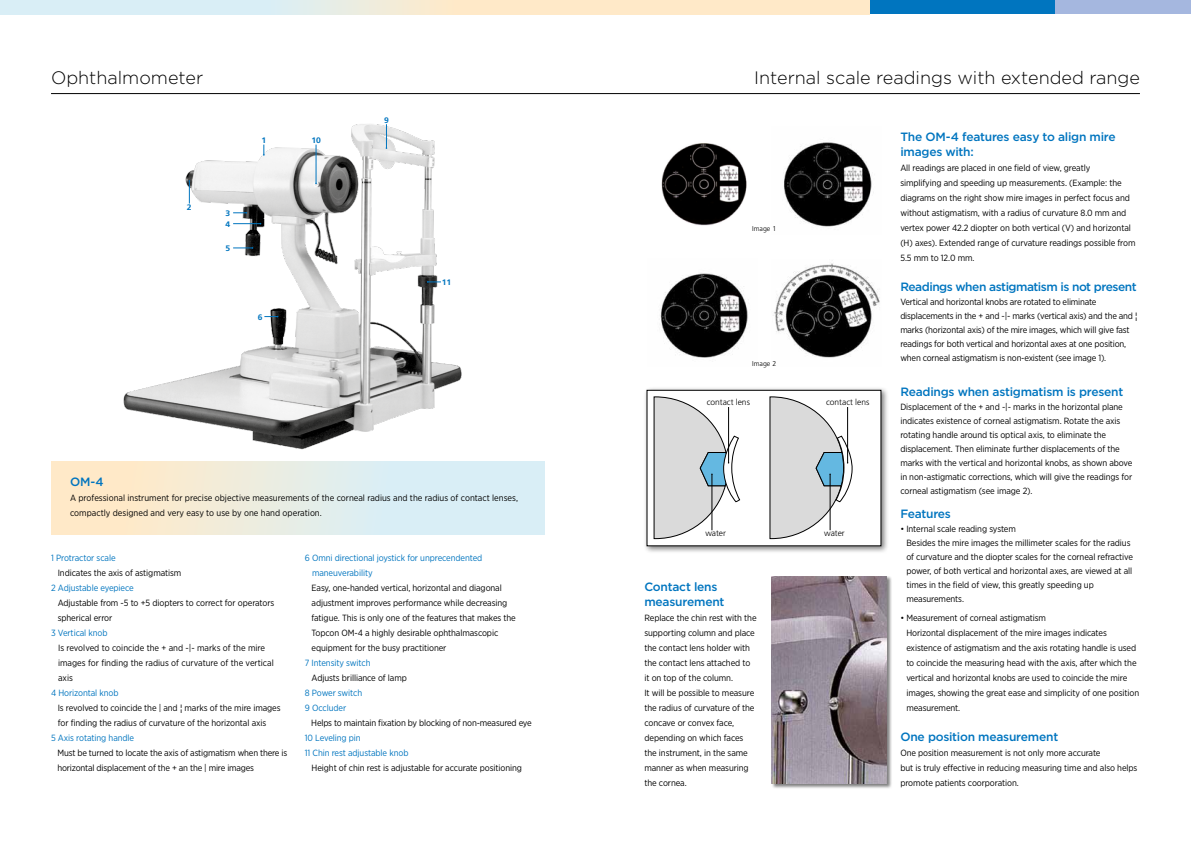
<style>
.page{position:relative;width:1191px;height:842px;background:#fff}
.page>*{position:absolute;margin:0;border:0;box-sizing:border-box;transform-origin:0 0}
.t1{font:300 18px "Gotham";color:#000}
.t2{font:500 12px/15px "Gotham";letter-spacing:-.025em;color:#0075bf}
.t3{font:9px/15px "Gotham Narrow";letter-spacing:-.01em;color:#000}
.t4{font:9px/15px "Gotham Narrow";letter-spacing:-.01em;color:#0075bf}
.t5{font:300 8.5px "Frutiger";color:#000}
.t6{font:700 8px/10.9px "Frutiger";color:#0075bf;scale:1.07 1}
.t7{font:300 7px "Frutiger";color:#000}
.s1{color:#0075bf}
.s2{font-family:"Arial"}
</style>
<div class="page">
<img style="left:123px;top:124px;width:339px;height:326px">
<svg style="left:263px;top:145px;width:2px;height:11px"></svg>
<svg style="left:386px;top:124px;width:1px;height:25px"></svg>
<svg style="left:189px;top:180px;width:1px;height:23px"></svg>
<svg style="left:233px;top:212px;width:14px;height:2px"></svg>
<svg style="left:264px;top:316px;width:14px;height:1px"></svg>
<svg style="left:427px;top:281px;width:14px;height:2px"></svg>
<svg style="left:233px;top:247px;width:20px;height:2px"></svg>
<svg style="left:233px;top:223px;width:28px;height:1px"></svg>
<hr style="left:316px;top:145px;width:1px;height:38px;background:#0075bf">
<div style="left:643px;top:387px;width:245px;height:167px;background:#000;opacity:.5"></div>
<div style="left:647px;top:390px;width:234px;height:156px;background:#fff"></div>
<svg style="left:653px;top:396px;width:87px;height:143px"></svg>
<svg style="left:769px;top:396px;width:84px;height:143px"></svg>
<div style="left:647px;top:390px;width:234px;height:156px;border:1px solid #000"></div>
<img style="left:661px;top:143px;width:86px;height:83px">
<img style="left:784px;top:142px;width:88px;height:85px">
<img style="left:660px;top:273px;width:88px;height:85px">
<img style="left:773px;top:263px;width:107px;height:95px">
<div style="left:771px;top:576px;width:121px;height:213px;background:#000;opacity:.5"></div>
<img style="left:771px;top:576px;width:115px;height:207px">
<div style="left:870px;top:0;width:185px;height:14px;background:#0075bf"></div>
<div style="left:1054px;top:0;width:137px;height:14px;background:#a5b7df"></div>
<svg style="left:0;top:0;width:870px;height:14px"></svg>
<div style="left:51px;top:462px;width:493px;height:72px;background:linear-gradient(to right,#ffe9c5,#d0efff)"></div>
<hr style="left:51px;top:93px;width:1089px;height:1px;background:#000">
<h1 class="t1" style="left:51px;top:66px;width:154px">Ophthalmometer</h1>
<h1 class="t1" style="left:754px;top:66px;width:387px">Internal scale readings with extended range</h1>
<p class="t6" style="left:187px;top:202px;width:6px">2</p>
<p class="t6" style="left:225px;top:207px;width:6px">3<br>4</p>
<p class="t6" style="left:225px;top:243px;width:6px">5</p>
<p class="t6" style="left:261px;top:135px;width:6px">1</p>
<p class="t6" style="left:258px;top:312px;width:6px">6</p>
<p class="t6" style="left:311px;top:135px;width:10px">10</p>
<p class="t6" style="left:384px;top:115px;width:6px">9</p>
<p class="t6" style="left:442px;top:277px;width:10px">11</p>
<h2 class="t2" style="left:70px;top:474px;width:35px">OM-4</h2>
<p class="t3" style="left:70px;top:490px;width:449px">A professional instrument for precise objective measurements of the corneal radius and the radius of contact lenses, compactly designed and very easy to use by one hand operation.</p>
<p class="t4" style="left:51px;top:550px;width:66px">1 Protractor scale</p>
<p class="t3" style="left:58px;top:565px;width:125px">Indicates the axis of astigmatism</p>
<p class="t4" style="left:51px;top:580px;width:84px">2 Adjustable eyepiece</p>
<p class="t3" style="left:58px;top:595px;width:218px">Adjustable from -5 to +5 diopters to correct for operators spherical error</p>
<p class="t4" style="left:51px;top:625px;width:58px">3 Vertical knob</p>
<p class="t3" style="left:58px;top:640px;width:217px">Is revolved to coincide the + and -|- marks of the mire images for finding the radius of curvature of the vertical axis</p>
<p class="t3" style="left:58px;top:685px;width:224px;text-indent:-7px"><span class="s1">4 Horizontal knob<br></span>Is revolved to coincide the | and <span class="s2">¦</span> marks of the mire images for finding the radius of curvature of the horizontal axis</p>
<p class="t4" style="left:51px;top:730px;width:85px">5 Axis rotating handle</p>
<p class="t3" style="left:57px;top:745px;width:231px">Must be turned to locate the axis of astigmatism when there is horizontal displacement of the + an the | mire images</p>
<p class="t4" style="left:312px;top:550px;width:172px;text-indent:-7px">6 Omni directional joystick for unprecendented maneuverability</p>
<p class="t3" style="left:311px;top:580px;width:206px">Easy, one-handed vertical, horizontal and diagonal adjustment improves performance while decreasing fatigue. This is only one of the features that makes the Topcon OM-4 a highly desirable ophthalmascopic equipment for the busy practitioner</p>
<p class="t4" style="left:305px;top:655px;width:67px">7 Intensity switch</p>
<p class="t3" style="left:311px;top:670px;width:97px">Adjusts brilliance of lamp</p>
<p class="t4" style="left:305px;top:685px;width:59px">8 Power switch<br>9 Occluder</p>
<p class="t3" style="left:311px;top:715px;width:222px">Helps to maintain fixation by blocking of non-measured eye</p>
<p class="t4" style="left:305px;top:730px;width:105px">10 Leveling pin<br>11 Chin rest adjustable knob</p>
<p class="t3" style="left:311px;top:760px;width:212px">Height of chin rest is adjustable for accurate positioning</p>
<p class="t7" style="left:752px;top:225px;width:26px">Image 1</p>
<p class="t7" style="left:752px;top:360px;width:26px">Image 2</p>
<p class="t5" style="left:706px;top:397px;width:45px">contact lens</p>
<p class="t5" style="left:826px;top:397px;width:45px">contact lens</p>
<p class="t5" style="left:705px;top:528px;width:22px">water</p>
<p class="t5" style="left:824px;top:528px;width:22px">water</p>
<h2 class="t2" style="left:644px;top:579px;width:81px">Contact lens measurement</h2>
<p class="t3" style="left:644px;top:610px;width:114px">Replace the chin rest with the supporting column and place the contact lens holder with the contact lens attached to it on top of the column.<br>It will be possible to measure the radius of curvature of the concave or convex face, depending on which faces the instrument, in the same manner as when measuring the cornea.</p>
<h2 class="t2" style="left:900px;top:129px;width:217px">The OM-4 features easy to align mire images with:</h2>
<p class="t3" style="left:900px;top:160px;width:237px">All readings are placed in one field of view, greatly<br>simplifying and speeding up measurements. (Example: the diagrams on the right show mire images in perfect focus and without astigmatism, with a radius of curvature 8.0 mm and vertex power 42.2 diopter on both vertical (V) and horizontal (H) axes). Extended range of curvature readings possible from 5.5 mm to 12.0 mm.</p>
<h2 class="t2" style="left:900px;top:279px;width:238px">Readings when astigmatism is not present</h2>
<p class="t3" style="left:900px;top:295px;width:238px;line-height:14px">Vertical and horizontal knobs are rotated to eliminate displacements in the + and -|- marks (vertical axis) and the and <span class="s2">¦ </span>marks (horizontal axis) of the mire images, which will give fast readings for both vertical and horizontal axes at one position, when corneal astigmatism is non-existent (see image 1).</p>
<h2 class="t2" style="left:900px;top:384px;width:224px">Readings when astigmatism is present</h2>
<p class="t3" style="left:900px;top:400px;width:234px;line-height:14px">Displacement of the + and -|- marks in the horizontal plane indicates existence of corneal astigmatism. Rotate the axis rotating handle around tis optical axis, to eliminate the displacement. Then eliminate further displacements of the marks with the vertical and horizontal knobs, as shown above in non-astigmatic corrections, which will give the readings for corneal astigmatism (see image 2).</p>
<h2 class="t2" style="left:900px;top:506px;width:52px">Features</h2>
<p class="t3" style="left:906px;top:522px;width:228px;line-height:14px;text-indent:-6px">• Internal scale reading system<br>Besides the mire images the millimeter scales for the radius of curvature and the diopter scales for the corneal refractive power, of both vertical and horizontal axes, are viewed at all times in the field of view, this greatly speeding up measurements.</p>
<p class="t3" style="left:906px;top:610px;width:234px;text-indent:-6px">• Measurement of corneal astigmatism<br>Horizontal displacement of the mire images indicates existence of astigmatism and the axis rotating handle is used to coincide the measuring head with the axis, after which the vertical and horizontal knobs are used to coincide the mire images, showing the great ease and simplicity of one position measurement.</p>
<h2 class="t2" style="left:900px;top:729px;width:159px">One position measurement</h2>
<p class="t3" style="left:900px;top:745px;width:239px">One position measurement is not only more accurate<br>but is truly effective in reducing measuring time and also helps promote patients coorporation.</p>
</div>
